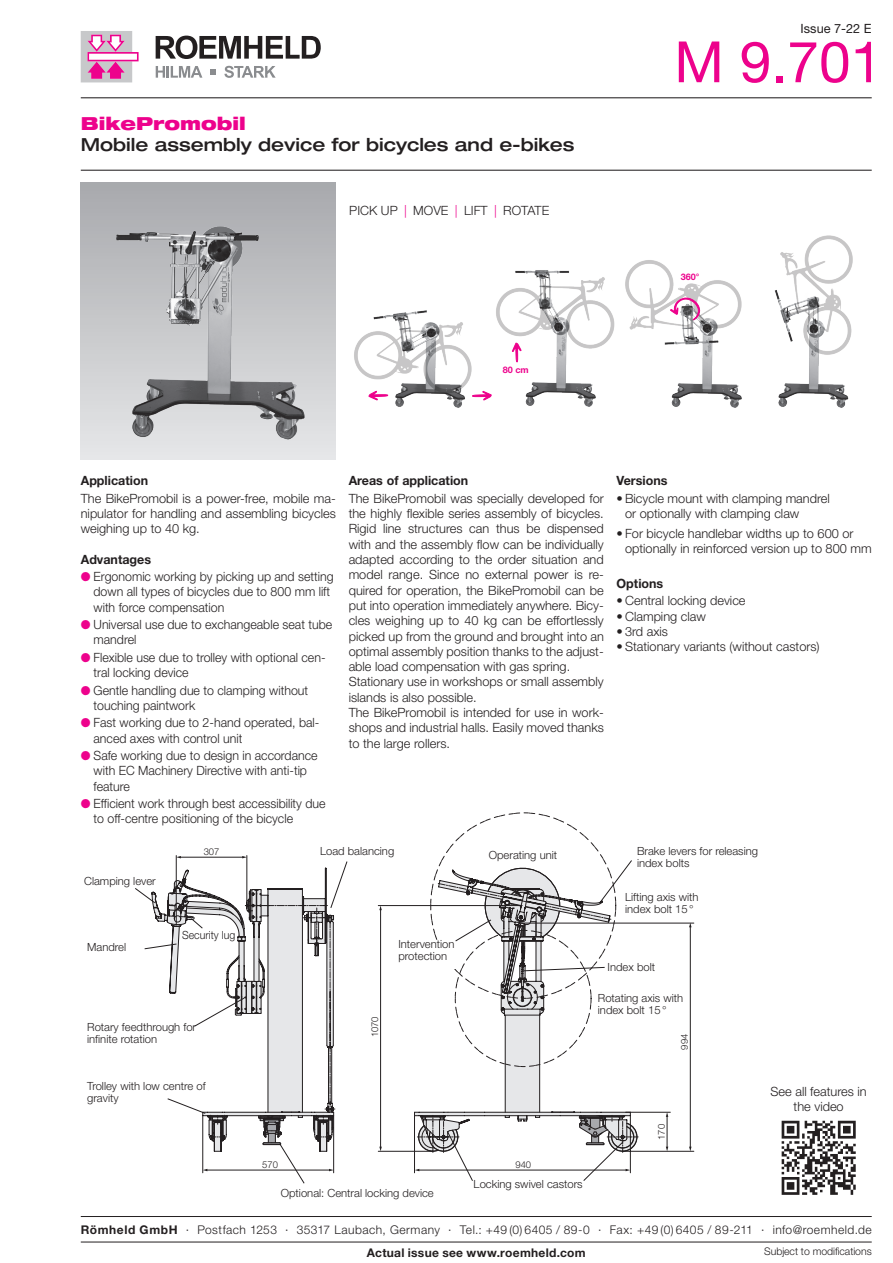
<style>
.page{position:relative;width:893px;height:1263px;background:#fff}
.page>*{position:absolute;margin:0;border:0;box-sizing:border-box;transform-origin:0 0}
.t1{font:57px "Helvetica Neue LT Pro";color:#ed028c}
.t2{font:500 expanded 18px "Helvetica Neue LT Pro";color:#231f20}
.t3{font:900 expanded 18px "Helvetica Neue LT Pro";color:#ed028c}
.t4{font:300 12.75px/15.3px "Helvetica Neue LT Pro";color:#231f20}
.t5{font:700 12.75px "Helvetica Neue LT Pro";color:#231f20}
.t6{font:12.75px "Helvetica Neue LT Pro";color:#231f20}
.t7{font:300 12px "Helvetica Neue LT Pro";letter-spacing:.035em;color:#231f20}
.t8{font:700 12px "Helvetica Neue LT Pro";letter-spacing:.025em;color:#231f20}
.t9{font:300 11.25px/12px "Helvetica Neue LT Pro";color:#231f20}
.t10{font:300 11.25px "Helvetica Neue LT Pro";color:#231f20;scale:.94 1}
.t11{font:300 10.5px "Helvetica Neue LT Pro";letter-spacing:-.005em;color:#231f20}
.t12{font:300 9.45px "Helvetica Neue LT Pro";color:#231f20}
.t13{font:700 9px "Helvetica Neue LT Pro";color:#ed028c}
.s1{color:#ed028c}
.s2{font-weight:700}
</style>
<div class="page">
<svg style="left:156px;top:36px;width:165px;height:23px"></svg>
<svg style="left:156px;top:66px;width:46px;height:12px"></svg>
<svg style="left:224px;top:66px;width:52px;height:12px"></svg>
<svg style="left:210px;top:69px;width:6px;height:6px"></svg>
<svg style="left:81px;top:31px;width:58px;height:51px"></svg>
<hr style="left:81px;top:170px;width:791px;height:1px;background:#231f20">
<hr style="left:81px;top:97px;width:791px;height:1px;background:#231f20">
<div style="left:81px;top:183px;width:255px;height:276px;background:linear-gradient(to bottom,#a8a9ad,#e5e6e8)"></div>
<hr style="left:380px;top:909px;width:1px;height:238px;background:#231f20">
<hr style="left:690px;top:926px;width:1px;height:221px;background:#231f20">
<hr style="left:667px;top:1116px;width:1px;height:31px;background:#231f20">
<svg style="left:377px;top:905px;width:22px;height:235px"></svg>
<img style="left:94px;top:215px;width:231px;height:231px">
<svg style="left:782px;top:1121px;width:74px;height:74px"></svg>
<img style="left:354px;top:310px;width:103px;height:98px">
<img style="left:658px;top:262px;width:51px;height:145px">
<img style="left:457px;top:260px;width:201px;height:148px">
<img style="left:709px;top:235px;width:144px;height:173px">
<svg style="left:670px;top:291px;width:31px;height:56px"></svg>
<svg style="left:511px;top:342px;width:11px;height:20px"></svg>
<svg style="left:471px;top:390px;width:21px;height:11px"></svg>
<svg style="left:368px;top:390px;width:21px;height:11px"></svg>
<div style="left:398px;top:940px;width:61px;height:29px;background:#fff"></div>
<svg style="left:399px;top:812px;width:239px;height:369px"></svg>
<svg style="left:135px;top:856px;width:213px;height:328px"></svg>
<hr style="left:81px;top:1242px;width:791px;height:1px;background:#231f20">
<hr style="left:81px;top:1216px;width:791px;height:1px;background:#231f20">
<p class="t6" style="left:801px;top:20px;width:73px">Issue 7-22 E</p>
<h2 class="t3" style="left:81px;top:112px;width:166px">BikePromobil</h2>
<h2 class="t2" style="left:81px;top:133px;width:495px">Mobile assembly device for bicycles and e-bikes</h2>
<p class="t4" style="left:349px;top:203px;width:201px">PICK UP <span class="s1">|</span> MOVE <span class="s1">|</span> LIFT <span class="s1">|</span> ROTATE</p>
<p class="t13" style="left:503px;top:364px;width:27px">80 cm</p>
<h1 class="t1" style="left:674px;top:27px;width:210px">M 9.701</h1>
<p class="t13" style="left:681px;top:271px;width:20px">360°</p>
<p class="t5" style="left:81px;top:473px;width:69px">Application</p>
<p class="t4" style="left:81px;top:490px;width:257px;text-align:justify">The BikePromobil is a power-free, mobile ma&shy;nipulator for handling and assembling bicycles weighing up to 40 kg.</p>
<p class="t5" style="left:81px;top:551px;width:72px">Advantages</p>
<p class="t4" style="left:94px;top:569px;width:242px;text-indent:-13px"><span class="s1">●</span> Ergonomic working by picking up and setting down all types of bicycles due to 800 mm lift with force compensation</p>
<p class="t4" style="left:94px;top:617px;width:240px;text-indent:-13px"><span class="s1">●</span> Universal use due to exchangeable seat tube mandrel</p>
<p class="t4" style="left:94px;top:649px;width:234px;text-indent:-13px"><span class="s1">●</span> Flexible use due to trolley with optional cen&shy;tral locking device</p>
<p class="t4" style="left:94px;top:682px;width:216px;text-indent:-13px"><span class="s1">●</span> Gentle handling due to clamping without touching paintwork</p>
<p class="t4" style="left:94px;top:715px;width:227px;text-indent:-13px"><span class="s1">●</span> Fast working due to 2-hand operated, bal&shy;anced axes with control unit</p>
<p class="t4" style="left:94px;top:747px;width:226px;text-indent:-13px"><span class="s1">●</span> Safe working due to design in accordance with EC Machinery Directive with anti-tip feature</p>
<p class="t4" style="left:94px;top:795px;width:234px;text-indent:-13px"><span class="s1">●</span> Efficient work through best accessibility due to off-centre positioning of the bicycle</p>
<p class="t5" style="left:349px;top:473px;width:121px">Areas of application</p>
<p class="t4" style="left:349px;top:490px;width:257px">The BikePromobil was specially developed for the highly flexible series assembly of bicycles.<br>Rigid line structures can thus be dispensed with and the assembly flow can be individually adapted according to the order situation and model range. Since no external power is re&shy;quired for operation, the BikePromobil can be put into operation immediately anywhere. Bicy&shy;cles weighing up to 40 kg can be effortlessly picked up from the ground and brought into an optimal assembly position thanks to the adjust&shy;able load compensation with gas spring.<br>Stationary use in workshops or small assembly islands is also possible.<br>The BikePromobil is intended for use in work&shy;shops and industrial halls. Easily moved thanks to the large rollers.</p>
<p class="t5" style="left:617px;top:473px;width:52px">Versions</p>
<p class="t4" style="left:625px;top:490px;width:206px;text-indent:-9px">• Bicycle mount with clamping mandrel or optionally with clamping claw</p>
<p class="t4" style="left:625px;top:525px;width:248px;text-indent:-9px">• For bicycle handlebar widths up to 600 or optionally in reinforced version up to 800 mm</p>
<p class="t5" style="left:617px;top:575px;width:48px">Options</p>
<p class="t4" style="left:617px;top:593px;width:130px">• Central locking device</p>
<p class="t4" style="left:617px;top:608px;width:91px">• Clamping claw</p>
<p class="t4" style="left:617px;top:623px;width:53px">• 3rd axis</p>
<p class="t4" style="left:617px;top:639px;width:205px">• Stationary variants (without castors)</p>
<p class="t12" style="left:204px;top:846px;width:17px">307</p>
<p class="t9" style="left:320px;top:845px;width:76px">Load balancing</p>
<p class="t9" style="left:489px;top:849px;width:70px">Operating unit</p>
<p class="t9" style="left:637px;top:844px;width:123px">Brake levers for releasing index bolts</p>
<p class="t9" style="left:84px;top:874px;width:73px">Clamping lever</p>
<p class="t9" style="left:625px;top:890px;width:75px">Lifting axis with index bolt 15°</p>
<p class="t9" style="left:87px;top:941px;width:40px">Mandrel</p>
<p class="t10" style="left:182px;top:928px;width:58px">Security lug</p>
<p class="t9" style="left:87px;top:1021px;width:111px">Rotary feedthrough for infinite rotation</p>
<p class="t9" style="left:87px;top:1080px;width:120px">Trolley with low centre of gravity</p>
<p class="t9" style="left:398px;top:938px;width:58px">Intervention protection</p>
<p class="t12" style="left:369px;top:1037px;width:23px;rotate:-90deg">1070</p>
<p class="t9" style="left:608px;top:960px;width:49px">Index bolt</p>
<p class="t9" style="left:598px;top:992px;width:87px">Rotating axis with index bolt 15°</p>
<p class="t12" style="left:679px;top:1049px;width:17px;rotate:-90deg">994</p>
<p class="t12" style="left:262px;top:1158px;width:17px">570</p>
<p class="t12" style="left:515px;top:1158px;width:17px">940</p>
<p class="t9" style="left:281px;top:1187px;width:154px">Optional: Central locking device</p>
<p class="t9" style="left:474px;top:1178px;width:110px">Locking swivel castors</p>
<p class="t12" style="left:656px;top:1140px;width:17px;rotate:-90deg">170</p>
<p class="t4" style="left:771px;top:1083px;width:98px;text-align:center">See all features in the video</p>
<p class="t7" style="left:81px;top:1222px;width:792px"><span class="s2">Römheld GmbH</span> · Postfach 1253 · 35317 Laubach, Germany · Tel.: +49 (0) 6405 / 89-0 · Fax: +49 (0) 6405 / 89-211 · info@roemheld.de</p>
<p class="t8" style="left:367px;top:1245px;width:220px">Actual issue see www.roemheld.com</p>
<p class="t11" style="left:764px;top:1244px;width:109px">Subject to modifications</p>
</div>
